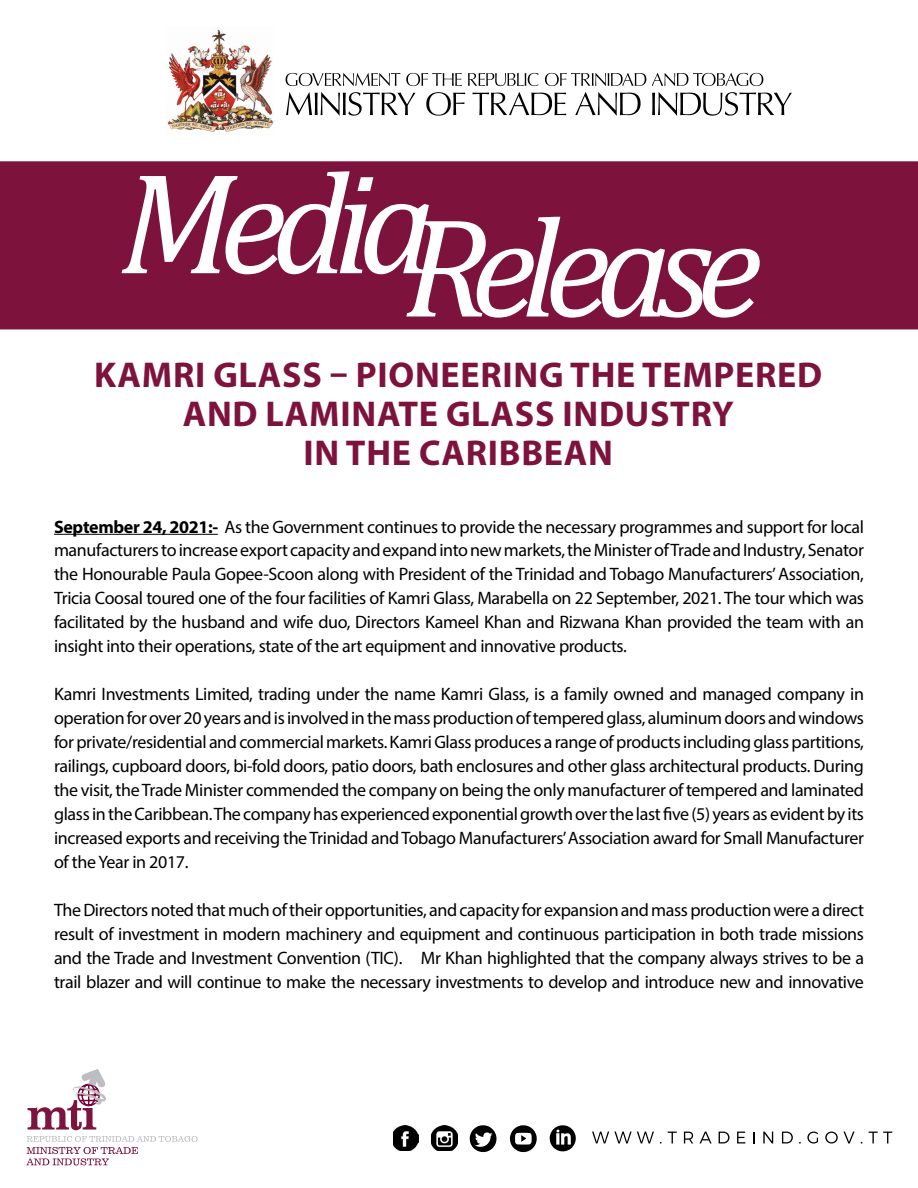
<style>
.page{position:relative;width:918px;height:1188px;background:#fff}
.page>*{position:absolute;margin:0;border:0;box-sizing:border-box;transform-origin:0 0}
.t1{font:italic 142.95px "Cambria";letter-spacing:-.1em;color:#fff}
.t2{font:700 36px/39px "Myriad Pro";letter-spacing:.02em;color:#7d123d;text-align:center}
.t3{font:18px/24px "Myriad Pro";letter-spacing:-.02em;color:#000;text-align:justify}
.s1{font-weight:700}
</style>
<div class="page">
<svg style="left:26px;top:1136px;width:172px;height:29px"></svg>
<svg style="left:28px;top:1069px;width:78px;height:61px"></svg>
<img style="left:393px;top:1125px;width:25px;height:26px">
<img style="left:431px;top:1125px;width:27px;height:26px">
<svg style="left:550px;top:1125px;width:26px;height:26px"></svg>
<svg style="left:510px;top:1125px;width:27px;height:27px"></svg>
<svg style="left:470px;top:1125px;width:26px;height:27px"></svg>
<svg style="left:592px;top:1132px;width:62px;height:11px"></svg>
<svg style="left:668px;top:1132px;width:9px;height:11px"></svg>
<svg style="left:684px;top:1132px;width:9px;height:11px"></svg>
<svg style="left:700px;top:1132px;width:12px;height:11px"></svg>
<svg style="left:719px;top:1132px;width:11px;height:11px"></svg>
<svg style="left:737px;top:1132px;width:8px;height:11px"></svg>
<svg style="left:753px;top:1132px;width:2px;height:11px"></svg>
<svg style="left:763px;top:1132px;width:10px;height:11px"></svg>
<svg style="left:782px;top:1132px;width:11px;height:11px"></svg>
<svg style="left:807px;top:1132px;width:11px;height:12px"></svg>
<svg style="left:825px;top:1132px;width:30px;height:12px"></svg>
<svg style="left:869px;top:1132px;width:23px;height:11px"></svg>
<img style="left:167px;top:29px;width:107px;height:103px">
<svg style="left:286px;top:73px;width:477px;height:13px"></svg>
<svg style="left:286px;top:92px;width:506px;height:24px"></svg>
<hr style="left:54px;top:534px;width:164px;height:1px;background:#000">
<div style="left:0;top:161px;width:918px;height:169px;background:#7d123d"></div>
<h1 class="t1" style="left:119px;top:167px;width:645px"><sup>Media</sup>Release</h1>
<h2 class="t2" style="left:94px;top:354px;width:729px">KAMRI GLASS – PIONEERING THE TEMPERED<br>AND LAMINATE GLASS INDUSTRY<br>IN THE CARIBBEAN</h2>
<p class="t3" style="left:54px;top:514px;width:812px"><span class="s1">SEPTEMBER 24, 2021:-</span> As the Government continues to provide the necessary programmes and support for local manufacturers to increase export capacity and expand into new markets, the Minister of Trade and Industry, Senator the Honourable Paula Gopee-Scoon along with President of the Trinidad and Tobago Manufacturers’ Association, Tricia Coosal toured one of the four facilities of Kamri Glass, Marabella on 22 September, 2021. The tour which was facilitated by the husband and wife duo, Directors Kameel Khan and Rizwana Khan provided the team with an insight into their operations, state of the art equipment and innovative products.</p>
<p class="t3" style="left:54px;top:682px;width:812px">Kamri Investments Limited, trading under the name Kamri Glass, is a family owned and managed company in operation for over 20 years and is involved in the mass production of tempered glass, aluminum doors and windows for private/residential and commercial markets. Kamri Glass produces a range of products including glass partitions, railings, cupboard doors, bi-fold doors, patio doors, bath enclosures and other glass architectural products. During the visit, the Trade Minister commended the company on being the only manufacturer of tempered and laminated glass in the Caribbean. The company has experienced exponential growth over the last five (5) years as evident by its increased exports and receiving the Trinidad and Tobago Manufacturers’ Association award for Small Manufacturer of the Year in 2017.</p>
<p class="t3" style="left:54px;top:898px;width:812px">The Directors noted that much of their opportunities, and capacity for expansion and mass production were a direct result of investment in modern machinery and equipment and continuous participation in both trade missions and the Trade and Investment Convention (TIC). Mr Khan highlighted that the company always strives to be a trail blazer and will continue to make the necessary investments to develop and introduce new and innovative</p>
</div>
